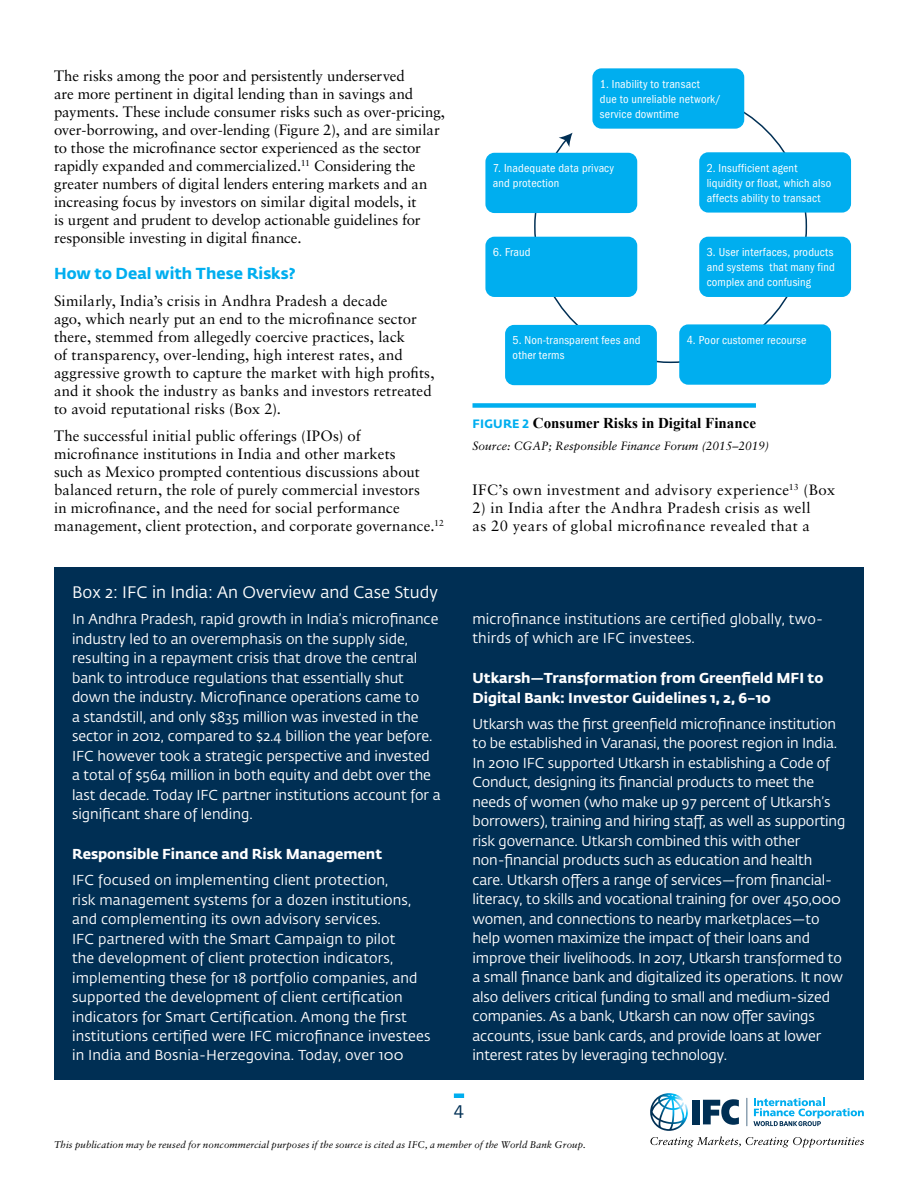
<style>
.page{position:relative;width:918px;height:1188px;background:#fff}
.page>*{position:absolute;margin:0;border:0;box-sizing:border-box;transform-origin:0 0}
.t1{font:18px "Fedra Sans Std";color:#002f54}
.t2{font:16.5px "Fedra Sans Std";color:#fff}
.t3{font:700 15.75px "Fedra Sans Std";letter-spacing:.005em;color:#00aeef}
.t4{font:15px/18px "Sabon LT Std";color:#000}
.t5{font:15px/18px "Sabon LT Std";letter-spacing:.03em;color:#000}
.t6{font:15px "Sabon LT Std";letter-spacing:.025em;color:#000}
.t7{font:700 15px "Times New Roman";color:#000}
.t8{font:14.25px/19.5px "Fedra Sans Std";color:#fff}
.t9{font:700 14.25px/19.5px "Fedra Sans Std";color:#fff}
.t10{font:condensed 12px/15px "Franklin Gothic";letter-spacing:.015em;color:#fff}
.t11{font:italic 12px "Sabon LT Std";color:#000}
.t12{font:italic 9.75px "Sabon LT Std";letter-spacing:.01em;color:#000}
.s1{font-family:"Fedra Sans Std";font-size:12px;color:#00aeef}
</style>
<div class="page">
<svg style="left:650px;top:1093px;width:214px;height:55px"></svg>
<hr style="left:454px;top:1094px;width:10px;height:4px;background:#00aeef">
<svg style="left:533px;top:89px;width:275px;height:275px"></svg>
<svg style="left:559px;top:133px;width:14px;height:14px"></svg>
<div style="left:592px;top:68px;width:152px;height:61px;background:#00aeef;border-radius:9px"></div>
<div style="left:699px;top:152px;width:152px;height:61px;background:#00aeef;border-radius:9px"></div>
<div style="left:699px;top:237px;width:152px;height:60px;background:#00aeef;border-radius:9px"></div>
<div style="left:679px;top:324px;width:152px;height:61px;background:#00aeef;border-radius:9px"></div>
<div style="left:505px;top:325px;width:152px;height:60px;background:#00aeef;border-radius:9px"></div>
<div style="left:485px;top:237px;width:152px;height:60px;background:#00aeef;border-radius:9px"></div>
<div style="left:485px;top:153px;width:152px;height:60px;background:#00aeef;border-radius:9px"></div>
<div style="left:472px;top:403px;width:284px;height:5px;background:#00aeef"></div>
<div style="left:54px;top:567px;width:810px;height:513px;background:#002f54"></div>
<p class="t4" style="left:54px;top:67px;width:393px">The risks among the poor and persistently underserved<br>are more pertinent in digital lending than in savings and payments. These include consumer risks such as over-pricing, over-borrowing, and over-lending (Figure 2), and are similar to those the microfinance sector experienced as the sector rapidly expanded and commercialized.<sup>11</sup> Considering the greater numbers of digital lenders entering markets and an increasing focus by investors on similar digital models, it<br>is urgent and prudent to develop actionable guidelines for responsible investing in digital finance.</p>
<p class="t3" style="left:54px;top:263px;width:243px">How to Deal with These Risks?</p>
<p class="t4" style="left:54px;top:292px;width:382px">Similarly, India’s crisis in Andhra Pradesh a decade<br>ago, which nearly put an end to the microfinance sector there, stemmed from allegedly coercive practices, lack<br>of transparency, over-lending, high interest rates, and aggressive growth to capture the market with high profits, and it shook the industry as banks and investors retreated to avoid reputational risks (Box 2).</p>
<p class="t4" style="left:54px;top:427px;width:392px">The successful initial public offerings (IPOs) of microfinance institutions in India and other markets<br>such as Mexico prompted contentious discussions about balanced return, the role of purely commercial investors<br>in microfinance, and the need for social performance management, client protection, and corporate governance.<sup>12</sup></p>
<p class="t10" style="left:600px;top:77px;width:122px">1. Inability to transact<br>due to unreliable network/ service downtime</p>
<p class="t10" style="left:493px;top:161px;width:123px">7. Inadequate data privacy and protection</p>
<p class="t10" style="left:493px;top:245px;width:39px">6. Fraud</p>
<p class="t10" style="left:707px;top:160px;width:126px">2. Insufficient agent liquidity or float, which also affects ability to transact</p>
<p class="t10" style="left:707px;top:245px;width:130px">3. User interfaces, products and systems that many find complex and confusing</p>
<p class="t10" style="left:513px;top:333px;width:129px">5. Non-transparent fees and</p>
<p class="t10" style="left:687px;top:333px;width:121px">4. Poor customer recourse</p>
<p class="t10" style="left:513px;top:348px;width:53px">other terms</p>
<p class="t7" style="left:473px;top:413px;width:285px"><span class="s1">FIGURE 2</span> Consumer Risks in Digital Finance</p>
<p class="t11" style="left:472px;top:439px;width:298px">Source: CGAP; Responsible Finance Forum (2015–2019)</p>
<p class="t6" style="left:472px;top:481px;width:364px">IFC’s own investment and advisory experience<sup>13</sup> (Box</p>
<p class="t5" style="left:472px;top:499px;width:340px">2) in India after the Andhra Pradesh crisis as well as 20 years of global microfinance revealed that a</p>
<p class="t2" style="left:72px;top:582px;width:367px">Box 2: IFC in India: An Overview and Case Study</p>
<p class="t8" style="left:72px;top:610px;width:370px">In Andhra Pradesh, rapid growth in India’s microfinance industry led to an overemphasis on the supply side, resulting in a repayment crisis that drove the central bank to introduce regulations that essentially shut down the industry. Microfinance operations came to<br>a standstill, and only $835 million was invested in the sector in 2012, compared to $2.4 billion the year before.<br>IFC however took a strategic perspective and invested a total of $564 million in both equity and debt over the last decade. Today IFC partner institutions account for a significant share of lending.</p>
<p class="t9" style="left:72px;top:844px;width:312px">Responsible Finance and Risk Management</p>
<p class="t8" style="left:72px;top:871px;width:360px">IFC focused on implementing client protection,<br>risk management systems for a dozen institutions, and complementing its own advisory services.<br>IFC partnered with the Smart Campaign to pilot<br>the development of client protection indicators, implementing these for 18 portfolio companies, and supported the development of client certification indicators for Smart Certification. Among the first institutions certified were IFC microfinance investees in India and Bosnia-Herzegovina. Today, over 100</p>
<p class="t8" style="left:472px;top:609px;width:352px">microfinance institutions are certified globally, two&shy;thirds of which are IFC investees.</p>
<p class="t9" style="left:472px;top:668px;width:352px">Utkarsh—Transformation from Greenfield MFI to<br>Digital Bank: Investor Guidelines 1, 2, 6–10</p>
<p class="t8" style="left:472px;top:714px;width:374px">Utkarsh was the first greenfield microfinance institution to be established in Varanasi, the poorest region in India.<br>In 2010 IFC supported Utkarsh in establishing a Code of Conduct, designing its financial products to meet the needs of women (who make up 97 percent of Utkarsh’s borrowers), training and hiring staff, as well as supporting risk governance. Utkarsh combined this with other non-financial products such as education and health care. Utkarsh offers a range of services—from financial&shy;literacy, to skills and vocational training for over 450,000 women, and connections to nearby marketplaces—to help women maximize the impact of their loans and improve their livelihoods. In 2017, Utkarsh transformed to a small finance bank and digitalized its operations. It now also delivers critical funding to small and medium-sized companies. As a bank, Utkarsh can now offer savings accounts, issue bank cards, and provide loans at lower interest rates by leveraging technology.</p>
<p class="t1" style="left:454px;top:1101px;width:12px">4</p>
<p class="t12" style="left:54px;top:1138px;width:533px">This publication may be reused for noncommercial purposes if the source is cited as IFC, a member of the World Bank Group.</p>
</div>
